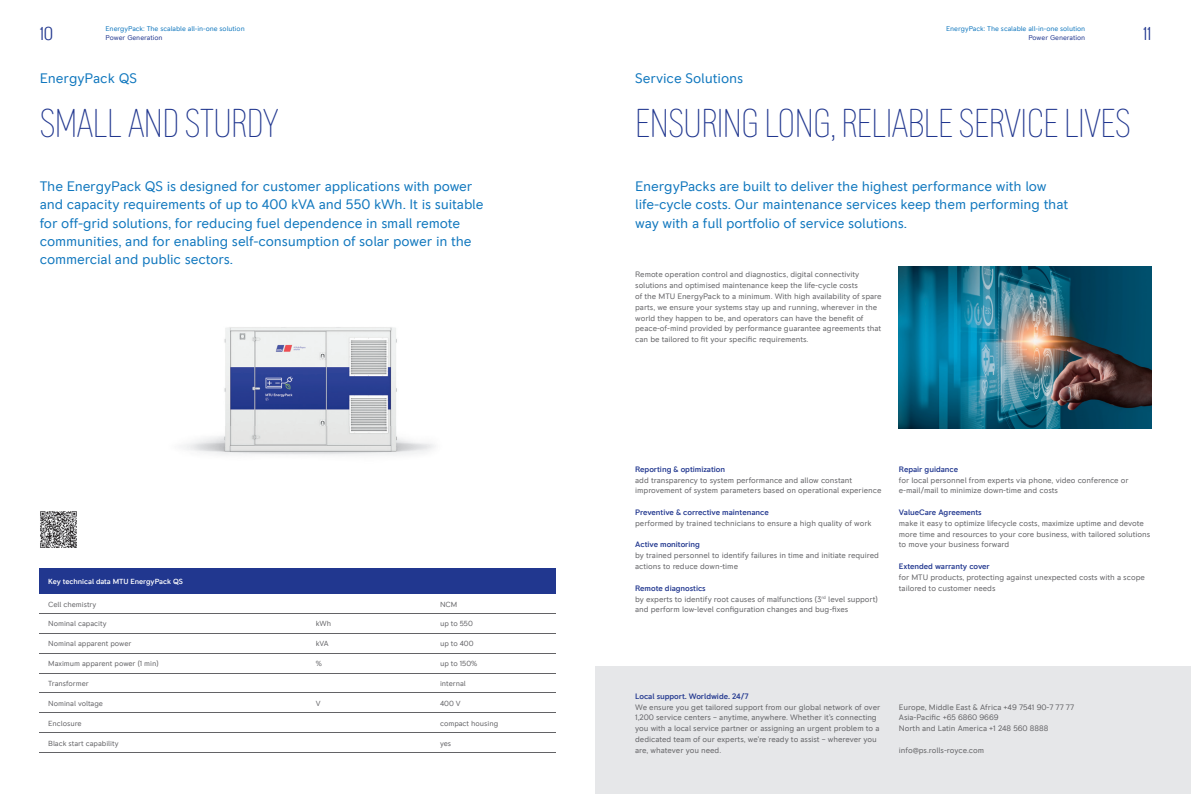
<style>
.page{position:relative;width:1191px;height:794px;background:#fff}
.page>*{position:absolute;margin:0;border:0;box-sizing:border-box;transform-origin:0 0}
.t1{font:200 condensed 40px "RR Pioneer";letter-spacing:-.015em;color:#21378f}
.t2{font:300 condensed 19px "RR Pioneer";color:#21378f}
.t3{font:14px/18.2px "RR Pioneer";letter-spacing:-.01em;color:#1077be}
.t4{font:8px/10.8px "RR Pioneer";letter-spacing:-.005em;color:#636366}
.t5{font:500 8px "RR Pioneer";letter-spacing:-.005em;color:#21378f}
.t6{font:7.5px "RR Pioneer";letter-spacing:-.005em;color:#636366}
.t7{font:500 7.5px "RR Pioneer";letter-spacing:-.005em;color:#fff}
.t8{font:7px "RR Pioneer";letter-spacing:-.005em;color:#1077be}
.t9{font:7px "RR Pioneer";letter-spacing:-.005em;color:#21378f}
.s1{font-weight:500;color:#21378f}
</style>
<div class="page">
<img style="left:40px;top:511px;width:37px;height:37px">
<div style="left:595px;top:666px;width:596px;height:128px;background:#e6e7e9"></div>
<div style="left:40px;top:568px;width:516px;height:26px;background:#21378f"></div>
<hr style="left:40px;top:613px;width:143px;height:1px;background:#636366">
<hr style="left:183px;top:613px;width:124px;height:1px;background:#636366">
<hr style="left:307px;top:613px;width:124px;height:1px;background:#636366">
<hr style="left:431px;top:613px;width:125px;height:1px;background:#636366">
<hr style="left:40px;top:633px;width:143px;height:1px;background:#636366">
<hr style="left:183px;top:633px;width:124px;height:1px;background:#636366">
<hr style="left:307px;top:633px;width:124px;height:1px;background:#636366">
<hr style="left:431px;top:633px;width:125px;height:1px;background:#636366">
<hr style="left:40px;top:653px;width:143px;height:1px;background:#636366">
<hr style="left:183px;top:653px;width:124px;height:1px;background:#636366">
<hr style="left:307px;top:653px;width:124px;height:1px;background:#636366">
<hr style="left:431px;top:653px;width:125px;height:1px;background:#636366">
<hr style="left:40px;top:673px;width:143px;height:1px;background:#636366">
<hr style="left:183px;top:673px;width:124px;height:1px;background:#636366">
<hr style="left:307px;top:673px;width:124px;height:1px;background:#636366">
<hr style="left:431px;top:673px;width:125px;height:1px;background:#636366">
<hr style="left:40px;top:693px;width:143px;height:1px;background:#636366">
<hr style="left:183px;top:693px;width:124px;height:1px;background:#636366">
<hr style="left:307px;top:693px;width:124px;height:1px;background:#636366">
<hr style="left:431px;top:693px;width:125px;height:1px;background:#636366">
<hr style="left:40px;top:712px;width:143px;height:1px;background:#636366">
<hr style="left:183px;top:712px;width:124px;height:1px;background:#636366">
<hr style="left:307px;top:712px;width:124px;height:1px;background:#636366">
<hr style="left:431px;top:712px;width:125px;height:1px;background:#636366">
<hr style="left:40px;top:732px;width:143px;height:1px;background:#636366">
<hr style="left:183px;top:732px;width:124px;height:1px;background:#636366">
<hr style="left:307px;top:732px;width:124px;height:1px;background:#636366">
<hr style="left:431px;top:732px;width:125px;height:1px;background:#636366">
<hr style="left:40px;top:752px;width:143px;height:1px;background:#636366">
<hr style="left:183px;top:752px;width:124px;height:1px;background:#636366">
<hr style="left:307px;top:752px;width:124px;height:1px;background:#636366">
<hr style="left:431px;top:752px;width:125px;height:1px;background:#636366">
<img style="left:182px;top:327px;width:253px;height:128px">
<img style="left:899px;top:266px;width:252px;height:162px">
<p class="t8" style="left:106px;top:24px;width:141px">EnergyPack: The scalable all-in-one solution</p>
<p class="t9" style="left:106px;top:33px;width:59px">Power Generation</p>
<p class="t8" style="left:946px;top:24px;width:141px">EnergyPack: The scalable all-in-one solution</p>
<p class="t9" style="left:1028px;top:33px;width:59px">Power Generation</p>
<h2 class="t2" style="left:40px;top:22px;width:15px">10</h2>
<h2 class="t2" style="left:1143px;top:22px;width:10px">11</h2>
<h3 class="t3" style="left:40px;top:69px;width:99px">EnergyPack QS</h3>
<h3 class="t3" style="left:635px;top:69px;width:110px">Service Solutions</h3>
<h1 class="t1" style="left:40px;top:100px;width:241px">SMALL AND STURDY</h1>
<h1 class="t1" style="left:635px;top:100px;width:497px">ENSURING LONG, RELIABLE SERVICE LIVES</h1>
<p class="t3" style="left:40px;top:177px;width:445px">The EnergyPack QS is designed for customer applications with power and capacity requirements of up to 400 kVA and 550 kWh. It is suitable for off-grid solutions, for reducing fuel dependence in small remote communities, and for enabling self-consumption of solar power in the commercial and public sectors.</p>
<h3 class="t3" style="left:635px;top:177px;width:434px">EnergyPacks are built to deliver the highest performance with low life-cycle costs. Our maintenance services keep them performing that way with a full portfolio of service solutions.</h3>
<p class="t7" style="left:48px;top:577px;width:136px">Key technical data MTU EnergyPack QS</p>
<p class="t6" style="left:48px;top:599px;width:50px">Cell chemistry</p>
<p class="t6" style="left:440px;top:599px;width:19px">NCM</p>
<p class="t6" style="left:48px;top:619px;width:60px">Nominal capacity</p>
<p class="t6" style="left:316px;top:619px;width:17px">kWh</p>
<p class="t6" style="left:440px;top:619px;width:34px">up to 550</p>
<p class="t6" style="left:48px;top:639px;width:85px">Nominal apparent power</p>
<p class="t6" style="left:316px;top:639px;width:14px">kVA</p>
<p class="t6" style="left:440px;top:639px;width:35px">up to 400</p>
<p class="t6" style="left:48px;top:659px;width:112px">Maximum apparent power (1 min)</p>
<p class="t6" style="left:316px;top:659px;width:8px">%</p>
<p class="t6" style="left:440px;top:659px;width:39px">up to 150%</p>
<p class="t6" style="left:48px;top:679px;width:42px">Transformer</p>
<p class="t6" style="left:440px;top:679px;width:27px">internal</p>
<p class="t6" style="left:48px;top:699px;width:56px">Nominal voltage</p>
<p class="t6" style="left:316px;top:699px;width:6px">V</p>
<p class="t6" style="left:440px;top:699px;width:22px">400 V</p>
<p class="t6" style="left:48px;top:718px;width:35px">Enclosure</p>
<p class="t6" style="left:440px;top:718px;width:60px">compact housing</p>
<p class="t6" style="left:48px;top:738px;width:72px">Black start capability</p>
<p class="t6" style="left:440px;top:738px;width:13px">yes</p>
<p class="t4" style="left:635px;top:269px;width:248px">Remote operation control and diagnostics, digital connectivity solutions and optimised maintenance keep the life-cycle costs<br>of the MTU EnergyPack to a minimum. With high availability of spare parts, we ensure your systems stay up and running, wherever in the world they happen to be, and operators can have the benefit of peace-of-mind provided by performance guarantee agreements that can be tailored to fit your specific requirements.</p>
<p class="t5" style="left:635px;top:464px;width:91px">Reporting &amp; optimization</p>
<p class="t4" style="left:635px;top:474px;width:248px">add transparency to system performance and allow constant improvement of system parameters based on operational experience</p>
<p class="t5" style="left:635px;top:507px;width:135px">Preventive &amp; corrective maintenance</p>
<p class="t4" style="left:635px;top:518px;width:238px">performed by trained technicians to ensure a high quality of work</p>
<p class="t5" style="left:635px;top:540px;width:66px">Active monitoring</p>
<p class="t4" style="left:635px;top:550px;width:245px">by trained personnel to identify failures in time and initiate required actions to reduce down-time</p>
<p class="t4" style="left:635px;top:582px;width:244px"><span class="s1">Remote diagnostics<br></span>by experts to identify root causes of malfunctions (3<sup>rd</sup> level support) and perform low-level configuration changes and bug-fixes</p>
<p class="t5" style="left:899px;top:464px;width:61px">Repair guidance</p>
<p class="t4" style="left:899px;top:474px;width:231px">for local personnel from experts via phone, video conference or e-mail/mail to minimize down-time and costs</p>
<p class="t5" style="left:899px;top:507px;width:84px">ValueCare Agreements</p>
<p class="t4" style="left:899px;top:518px;width:253px">make it easy to optimize lifecycle costs, maximize uptime and devote more time and resources to your core business, with tailored solutions to move your business forward</p>
<p class="t5" style="left:899px;top:561px;width:92px">Extended warranty cover</p>
<p class="t4" style="left:899px;top:572px;width:247px">for MTU products, protecting against unexpected costs with a scope tailored to customer needs</p>
<p class="t5" style="left:635px;top:691px;width:115px">Local support. Worldwide. 24/7</p>
<p class="t4" style="left:635px;top:701px;width:246px">We ensure you get tailored support from our global network of over 1,200 service centers – anytime, anywhere. Whether it’s connecting you with a local service partner or assigning an urgent problem to a dedicated team of our experts, we’re ready to assist – wherever you are, whatever you need.</p>
<p class="t4" style="left:899px;top:701px;width:177px">Europe, Middle East &amp; Africa +49 7541 90-7 77 77<br>Asia-Pacific +65 6860 9669<br>North and Latin America +1 248 560 8888</p>
<p class="t4" style="left:899px;top:744px;width:87px">info@ps.rolls-royce.com</p>
</div>
